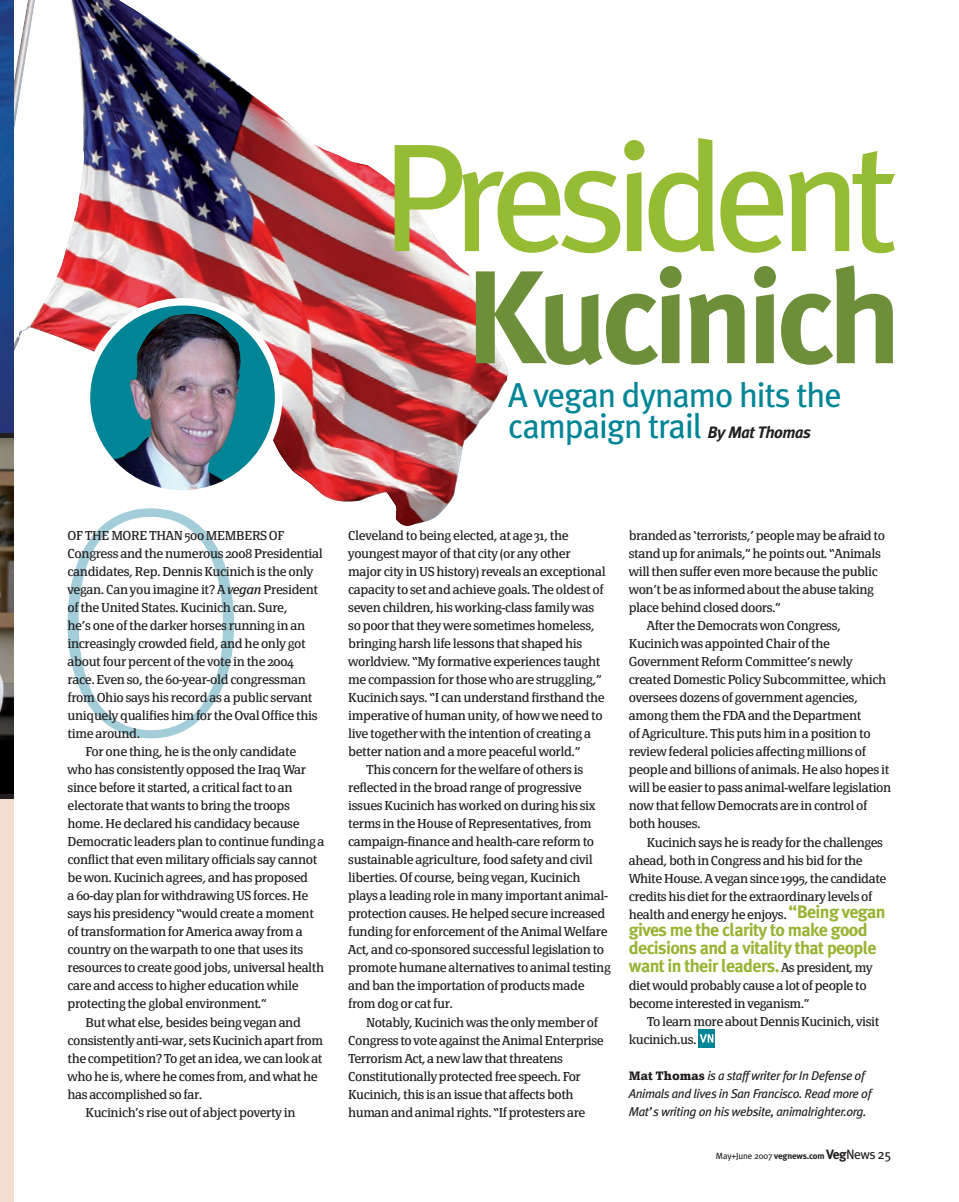
<style>
.page{position:relative;width:959px;height:1202px;background:#fff}
.page>*{position:absolute;margin:0;border:0;box-sizing:border-box;transform-origin:0 0}
.t1{font:153.75px "Meta Plus";letter-spacing:-.08em;color:#96bc33}
.t2{font:700 132px "Meta Plus";letter-spacing:-.05em;color:#6e8f3a}
.t3{font:34.5px/31.5px "Meta Plus";letter-spacing:-.03em;color:#008597}
.t4{font:700 18px/18px "Meta Plus";letter-spacing:-.035em;color:#97b433}
.t5{font:12.75px/18px "Page Serif";letter-spacing:-.03em;color:#231f20}
.t6{font:italic 12.75px/18px "Meta Plus";letter-spacing:-.03em;color:#231f20}
.t7{font:9px "Meta Plus";letter-spacing:-.02em;color:#231f20}
.s1{font-weight:700;font-style:italic;font-size:16.5px;color:#231f20}
.s2{font-style:italic}
.s3{font-family:"Meta Plus";font-weight:700;font-size:18px;color:#97b433}
.s4{font-family:"Page Serif";font-weight:400;font-size:12.75px;color:#231f20}
.s5{font-family:"Page Serif";font-weight:700;font-style:normal;font-size:12px}
.s6{font-weight:700}
.s7{font-weight:700;font-size:13.5px}
.s8{font-size:13.5px}
</style>
<div class="page">
<img style="left:14px;top:0;width:495px;height:526px">
<img style="left:0;top:0;width:14px;height:794px">
<div style="left:0;top:796px;width:14px;height:406px;background:#f5ddcf"></div>
<div style="left:0;top:433px;width:14px;height:5px;background:#231f20"></div>
<hr style="left:0;top:794px;width:14px;height:4px;background:#231f20">
<img style="left:83px;top:298px;width:199px;height:199px">
<svg style="left:67px;top:508px;width:167px;height:230px"></svg>
<div style="left:698px;top:1029px;width:16px;height:18px;background:#008597"></div>
<svg style="left:699px;top:1034px;width:14px;height:8px"></svg>
<h1 class="t1" style="left:381px;top:109px;width:520px">President</h1>
<h2 class="t2" style="left:465px;top:241px;width:438px">Kucinich</h2>
<h3 class="t3" style="left:508px;top:379px;width:335px">A vegan dynamo hits the campaign trail <span class="s1">By Mat Thomas</span></h3>
<p class="t5" style="left:68px;top:526px;width:218px">OF THE MORE THAN 500 MEMBERS OF</p>
<p class="t5" style="left:68px;top:544px;width:257px">Congress and the numerous 2008 Presidential</p>
<p class="t5" style="left:68px;top:562px;width:247px">candidates, Rep. Dennis Kucinich is the only</p>
<p class="t5" style="left:68px;top:580px;width:252px">vegan. Can you imagine it? A <span class="s2">vegan</span> President</p>
<p class="t5" style="left:68px;top:598px;width:221px">of the United States. Kucinich can. Sure,</p>
<p class="t5" style="left:68px;top:616px;width:239px">he’s one of the darker horses running in an</p>
<p class="t5" style="left:68px;top:634px;width:240px">increasingly crowded field, and he only got</p>
<p class="t5" style="left:68px;top:652px;width:228px">about four percent of the vote in the 2004</p>
<p class="t5" style="left:68px;top:670px;width:240px">race. Even so, the 60-year-old congressman</p>
<p class="t5" style="left:68px;top:688px;width:246px">from Ohio says his record as a public servant</p>
<p class="t5" style="left:68px;top:706px;width:252px">uniquely qualifies him for the Oval Office this</p>
<p class="t5" style="left:68px;top:724px;width:74px">time around.</p>
<p class="t5" style="left:86px;top:742px;width:212px">For one thing, he is the only candidate</p>
<p class="t5" style="left:68px;top:761px;width:240px">who has consistently opposed the Iraq War</p>
<p class="t5" style="left:68px;top:779px;width:227px">since before it started, a critical fact to an</p>
<p class="t5" style="left:68px;top:797px;width:224px">electorate that wants to bring the troops</p>
<p class="t5" style="left:68px;top:815px;width:234px">home. He declared his candidacy because</p>
<p class="t5" style="left:68px;top:833px;width:258px">Democratic leaders plan to continue funding a</p>
<p class="t5" style="left:68px;top:851px;width:251px">conflict that even military officials say cannot</p>
<p class="t5" style="left:68px;top:869px;width:242px">be won. Kucinich agrees, and has proposed</p>
<p class="t5" style="left:68px;top:887px;width:242px">a 60-day plan for withdrawing US forces. He</p>
<p class="t5" style="left:68px;top:905px;width:248px">says his presidency “would create a moment</p>
<p class="t5" style="left:68px;top:923px;width:237px">of transformation for America away from a</p>
<p class="t5" style="left:68px;top:941px;width:237px">country on the warpath to one that uses its</p>
<p class="t5" style="left:68px;top:959px;width:258px">resources to create good jobs, universal health</p>
<p class="t5" style="left:68px;top:977px;width:232px">care and access to higher education while</p>
<p class="t5" style="left:68px;top:995px;width:201px">protecting the global environment.”</p>
<p class="t5" style="left:86px;top:1013px;width:217px">But what else, besides being vegan and</p>
<p class="t5" style="left:68px;top:1031px;width:257px">consistently anti-war, sets Kucinich apart from</p>
<p class="t5" style="left:68px;top:1049px;width:256px">the competition? To get an idea, we can look at</p>
<p class="t5" style="left:68px;top:1067px;width:252px">who he is, where he comes from, and what he</p>
<p class="t5" style="left:68px;top:1085px;width:136px">has accomplished so far.</p>
<p class="t5" style="left:86px;top:1103px;width:211px">Kucinich’s rise out of abject poverty in</p>
<p class="t5" style="left:348px;top:526px;width:222px">Cleveland to being elected, at age 31, the</p>
<p class="t5" style="left:348px;top:544px;width:224px">youngest mayor of that city (or any other</p>
<p class="t5" style="left:348px;top:562px;width:259px">major city in US history) reveals an exceptional</p>
<p class="t5" style="left:348px;top:580px;width:257px">capacity to set and achieve goals. The oldest of</p>
<p class="t5" style="left:348px;top:598px;width:248px">seven children, his working-class family was</p>
<p class="t5" style="left:348px;top:616px;width:248px">so poor that they were sometimes homeless,</p>
<p class="t5" style="left:348px;top:634px;width:236px">bringing harsh life lessons that shaped his</p>
<p class="t5" style="left:348px;top:652px;width:254px">worldview. “My formative experiences taught</p>
<p class="t5" style="left:348px;top:670px;width:255px">me compassion for those who are struggling,”</p>
<p class="t5" style="left:348px;top:688px;width:258px">Kucinich says. “I can understand firsthand the</p>
<p class="t5" style="left:348px;top:706px;width:256px">imperative of human unity, of how we need to</p>
<p class="t5" style="left:348px;top:724px;width:244px">live together with the intention of creating a</p>
<p class="t5" style="left:348px;top:742px;width:234px">better nation and a more peaceful world.”</p>
<p class="t5" style="left:366px;top:761px;width:219px">This concern for the welfare of others is</p>
<p class="t5" style="left:348px;top:779px;width:235px">reflected in the broad range of progressive</p>
<p class="t5" style="left:348px;top:797px;width:249px">issues Kucinich has worked on during his six</p>
<p class="t5" style="left:348px;top:815px;width:245px">terms in the House of Representatives, from</p>
<p class="t5" style="left:348px;top:833px;width:247px">campaign-finance and health-care reform to</p>
<p class="t5" style="left:348px;top:851px;width:246px">sustainable agriculture, food safety and civil</p>
<p class="t5" style="left:348px;top:869px;width:234px">liberties. Of course, being vegan, Kucinich</p>
<p class="t5" style="left:348px;top:887px;width:261px">plays a leading role in many important animal-</p>
<p class="t5" style="left:348px;top:905px;width:259px">protection causes. He helped secure increased</p>
<p class="t5" style="left:348px;top:923px;width:261px">funding for enforcement of the Animal Welfare</p>
<p class="t5" style="left:348px;top:941px;width:257px">Act, and co-sponsored successful legislation to</p>
<p class="t5" style="left:348px;top:959px;width:264px">promote humane alternatives to animal testing</p>
<p class="t5" style="left:348px;top:977px;width:238px">and ban the importation of products made</p>
<p class="t5" style="left:348px;top:995px;width:106px">from dog or cat fur.</p>
<p class="t5" style="left:366px;top:1013px;width:233px">Notably, Kucinich was the only member of</p>
<p class="t5" style="left:348px;top:1031px;width:257px">Congress to vote against the Animal Enterprise</p>
<p class="t5" style="left:348px;top:1049px;width:216px">Terrorism Act, a new law that threatens</p>
<p class="t5" style="left:348px;top:1067px;width:234px">Constitutionally protected free speech. For</p>
<p class="t5" style="left:348px;top:1085px;width:227px">Kucinich, this is an issue that affects both</p>
<p class="t5" style="left:348px;top:1103px;width:239px">human and animal rights. “If protesters are</p>
<p class="t5" style="left:628px;top:527px;width:258px">branded as ‘terrorists,’ people may be afraid to</p>
<p class="t5" style="left:628px;top:545px;width:253px">stand up for animals,” he points out. “Animals</p>
<p class="t5" style="left:628px;top:563px;width:250px">will then suffer even more because the public</p>
<p class="t5" style="left:628px;top:581px;width:246px">won’t be as informed about the abuse taking</p>
<p class="t5" style="left:628px;top:599px;width:154px">place behind closed doors.”</p>
<p class="t5" style="left:647px;top:617px;width:196px">After the Democrats won Congress,</p>
<p class="t5" style="left:628px;top:635px;width:203px">Kucinich was appointed Chair of the</p>
<p class="t5" style="left:628px;top:653px;width:225px">Government Reform Committee’s newly</p>
<p class="t5" style="left:628px;top:671px;width:259px">created Domestic Policy Subcommittee, which</p>
<p class="t5" style="left:628px;top:689px;width:231px">oversees dozens of government agencies,</p>
<p class="t5" style="left:628px;top:707px;width:234px">among them the FDA and the Department</p>
<p class="t5" style="left:628px;top:725px;width:243px">of Agriculture. This puts him in a position to</p>
<p class="t5" style="left:628px;top:743px;width:239px">review federal policies affecting millions of</p>
<p class="t5" style="left:628px;top:761px;width:262px">people and billions of animals. He also hopes it</p>
<p class="t5" style="left:628px;top:779px;width:264px">will be easier to pass animal-welfare legislation</p>
<p class="t5" style="left:628px;top:797px;width:240px">now that fellow Democrats are in control of</p>
<p class="t5" style="left:628px;top:815px;width:73px">both houses.</p>
<p class="t5" style="left:647px;top:833px;width:238px">Kucinich says he is ready for the challenges</p>
<p class="t5" style="left:628px;top:851px;width:235px">ahead, both in Congress and his bid for the</p>
<p class="t5" style="left:628px;top:869px;width:259px">White House. A vegan since 1995, the candidate</p>
<p class="t5" style="left:628px;top:887px;width:245px">credits his diet for the extraordinary levels of</p>
<p class="t5" style="left:628px;top:905px;width:258px">health and energy he enjoys. <span class="s3">“Being vegan</span></p>
<h3 class="t4" style="left:628px;top:921px;width:249px">gives me the clarity to make good decisions and a vitality that people want in their leaders. <span class="s4">As president, my</span></h3>
<p class="t5" style="left:628px;top:976px;width:239px">diet would probably cause a lot of people to become interested in veganism.”</p>
<p class="t5" style="left:628px;top:1012px;width:252px;text-indent:18px">To learn more about Dennis Kucinich, visit kucinich.us.</p>
<p class="t6" style="left:628px;top:1066px;width:244px"><span class="s5">Mat Thomas</span> is a staff writer for In Defense of<br>Animals and lives in San Francisco. Read more of<br>Mat’s writing on his website, animalrighter.org.</p>
<p class="t7" style="left:716px;top:1150px;width:177px">May+June 2007 <span class="s6">vegnews.com</span> <span class="s7">Veg</span><span class="s8">News25</span></p>
</div>
